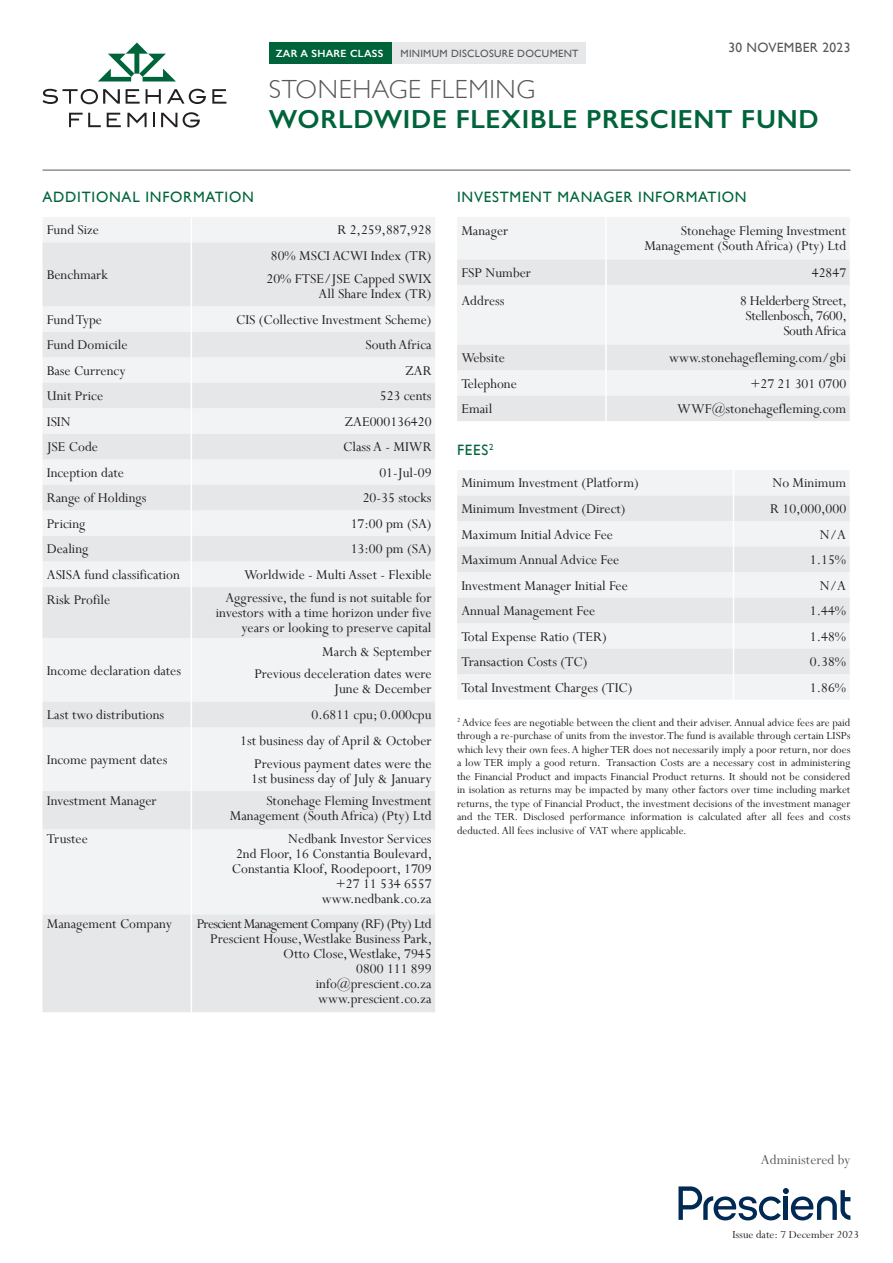
<style>
.page{position:relative;width:893px;height:1263px;background:#fff}
.page>*{position:absolute;margin:0;border:0;box-sizing:border-box;transform-origin:0 0}
.t1{font:600 26.25px "Gill Sans";letter-spacing:.025em;color:#00643b}
.t2{font:300 26.25px "Gill Sans";letter-spacing:.025em;color:#57585a}
.t3{font:15px/25.5px "Perpetua";color:#231f20;text-align:right}
.t4{font:15px "Gill Sans";letter-spacing:.05em;color:#00643b}
.t5{font:15px/15px "Perpetua";letter-spacing:-.02em;color:#231f20;text-align:right}
.t6{font:15px "Perpetua";color:#57585a}
.t7{font:13.5px "Gill Sans";letter-spacing:.025em;color:#57585a}
.t8{font:12px/13.5px "Perpetua";color:#231f20;text-align:justify}
.t9{font:12px "Perpetua";color:#21211f}
.t10{font:10.5px "Gill Sans";letter-spacing:.025em;color:#57585a}
.t11{font:600 10.5px "Gill Sans";letter-spacing:.025em;color:#fff}
.s1{color:#21211f}
.s2{color:#231f20}
</style>
<div class="page">
<hr style="left:43px;top:170px;width:807px;height:1px;background:#57585a">
<svg style="left:127px;top:113px;width:20px;height:14px"></svg>
<svg style="left:126px;top:89px;width:14px;height:15px"></svg>
<svg style="left:146px;top:89px;width:15px;height:15px"></svg>
<svg style="left:167px;top:89px;width:39px;height:15px"></svg>
<svg style="left:212px;top:89px;width:14px;height:15px"></svg>
<svg style="left:43px;top:89px;width:77px;height:15px"></svg>
<svg style="left:98px;top:43px;width:78px;height:38px"></svg>
<svg style="left:161px;top:113px;width:16px;height:14px"></svg>
<svg style="left:69px;top:113px;width:32px;height:14px"></svg>
<svg style="left:107px;top:113px;width:14px;height:14px"></svg>
<svg style="left:153px;top:113px;width:2px;height:14px"></svg>
<svg style="left:183px;top:112px;width:17px;height:16px"></svg>
<div style="left:457px;top:470px;width:393px;height:229px;background:#f2f3f4"></div>
<svg style="left:457px;top:495px;width:393px;height:179px;fill:#e6e7e9"></svg>
<svg style="left:733px;top:470px;width:1px;height:229px"></svg>
<div style="left:457px;top:217px;width:392px;height:42px;background:#f2f3f4"></div>
<svg style="left:457px;top:259px;width:393px;height:162px;fill:#f2f3f4"></svg>
<hr style="left:605px;top:217px;width:2px;height:42px;background:#fff">
<hr style="left:605px;top:285px;width:2px;height:60px;background:#fff">
<hr style="left:605px;top:370px;width:2px;height:26px;background:#fff">
<hr style="left:605px;top:259px;width:2px;height:26px;background:#fff">
<hr style="left:605px;top:345px;width:2px;height:25px;background:#fff">
<hr style="left:605px;top:396px;width:2px;height:25px;background:#fff">
<div style="left:43px;top:217px;width:392px;height:25px;background:#f2f3f4"></div>
<svg style="left:43px;top:242px;width:392px;height:770px;fill:#e6e7e9"></svg>
<svg style="left:191px;top:217px;width:1px;height:25px"></svg>
<hr style="left:191px;top:242px;width:1px;height:64px;background:#fff">
<svg style="left:191px;top:306px;width:1px;height:332px"></svg>
<hr style="left:191px;top:638px;width:1px;height:64px;background:#fff">
<svg style="left:191px;top:702px;width:1px;height:25px"></svg>
<hr style="left:191px;top:727px;width:1px;height:64px;background:#fff">
<hr style="left:191px;top:791px;width:1px;height:38px;background:#fff">
<hr style="left:191px;top:829px;width:1px;height:85px;background:#fff">
<hr style="left:191px;top:914px;width:1px;height:98px;background:#fff">
<div style="left:269px;top:43px;width:123px;height:21px;background:#00643b"></div>
<div style="left:392px;top:43px;width:193px;height:21px;background:#e6e7e9"></div>
<svg style="left:678px;top:1186px;width:172px;height:35px"></svg>
<p class="t11" style="left:276px;top:47px;width:109px">ZAR A SHARE CLASS</p>
<p class="t10" style="left:401px;top:47px;width:179px">MINIMUM DISCLOSURE DOCUMENT</p>
<p class="t7" style="left:728px;top:39px;width:124px">30 NOVEMBER 2023</p>
<h1 class="t2" style="left:269px;top:68px;width:268px">STONEHAGE FLEMING</h1>
<h1 class="t1" style="left:269px;top:103px;width:551px">WORLDWIDE FLEXIBLE PRESCIENT FUND</h1>
<p class="t4" style="left:43px;top:188px;width:213px">ADDITIONAL INFORMATION</p>
<p class="t3" style="left:47px;top:217px;width:54px">Fund Size</p>
<p class="t3" style="left:337px;top:217px;width:96px">R 2,259,887,928</p>
<p class="t3" style="left:47px;top:262px;width:63px">Benchmark</p>
<p class="t3" style="left:266px;top:244px;width:167px;line-height:22.5px;text-align:left">80% MSCI ACWI Index (TR)<br>20% FTSE/JSE Capped SWIX</p>
<p class="t3" style="left:319px;top:280px;width:115px">All Share Index (TR)</p>
<p class="t3" style="left:47px;top:306px;width:57px">Fund Type</p>
<p class="t3" style="left:236px;top:306px;width:197px">CIS (Collective Investment Scheme)</p>
<p class="t3" style="left:47px;top:332px;width:82px">Fund Domicile</p>
<p class="t3" style="left:365px;top:332px;width:68px">South Africa</p>
<p class="t3" style="left:47px;top:357px;width:81px">Base Currency</p>
<p class="t3" style="left:405px;top:357px;width:28px">ZAR</p>
<p class="t3" style="left:47px;top:383px;width:58px">Unit Price</p>
<p class="t3" style="left:380px;top:383px;width:53px">523 cents</p>
<p class="t3" style="left:47px;top:408px;width:26px">ISIN</p>
<p class="t3" style="left:345px;top:408px;width:88px">ZAE000136420</p>
<p class="t3" style="left:47px;top:434px;width:53px">JSE Code</p>
<p class="t3" style="left:343px;top:434px;width:90px">Class A - MIWR</p>
<p class="t3" style="left:47px;top:459px;width:79px">Inception date</p>
<p class="t3" style="left:379px;top:459px;width:54px">01-Jul-09</p>
<p class="t3" style="left:47px;top:485px;width:101px">Range of Holdings</p>
<p class="t3" style="left:363px;top:485px;width:70px">20-35 stocks</p>
<p class="t3" style="left:47px;top:510px;width:40px">Pricing</p>
<p class="t3" style="left:351px;top:510px;width:82px">17:00 pm (SA)</p>
<p class="t3" style="left:47px;top:536px;width:43px">Dealing</p>
<p class="t3" style="left:351px;top:536px;width:82px">13:00 pm (SA)</p>
<p class="t3" style="left:47px;top:562px;width:135px">ASISA fund classification</p>
<p class="t3" style="left:244px;top:562px;width:189px">Worldwide - Multi Asset - Flexible</p>
<p class="t3" style="left:47px;top:587px;width:65px">Risk Profile</p>
<p class="t3" style="left:216px;top:590px;width:217px;line-height:15px">Aggressive, the fund is not suitable for investors with a time horizon under five years or looking to preserve capital</p>
<p class="t3" style="left:47px;top:657px;width:136px">Income declaration dates</p>
<p class="t3" style="left:254px;top:640px;width:179px;line-height:22.5px">March &amp; September<br>Previous deceleration dates were</p>
<p class="t3" style="left:334px;top:676px;width:99px">June &amp; December</p>
<p class="t3" style="left:47px;top:702px;width:119px">Last two distributions</p>
<p class="t3" style="left:311px;top:702px;width:122px">0.6811 cpu; 0.000cpu</p>
<p class="t3" style="left:47px;top:746px;width:122px">Income payment dates</p>
<p class="t3" style="left:240px;top:729px;width:193px;line-height:22.5px">1st business day of April &amp; October<br>Previous payment dates were the</p>
<p class="t3" style="left:251px;top:765px;width:182px">1st business day of July &amp; January</p>
<p class="t3" style="left:47px;top:787px;width:111px">Investment Manager</p>
<p class="t3" style="left:230px;top:793px;width:203px;line-height:15px">Stonehage Fleming Investment<br>Management (South Africa) (Pty) Ltd</p>
<p class="t3" style="left:47px;top:826px;width:43px">Trustee</p>
<p class="t3" style="left:232px;top:831px;width:202px;line-height:15px">Nedbank Investor Services<br>2nd Floor, 16 Constantia Boulevard,<br>Constantia Kloof, Roodepoort, 1709 +27 11 534 6557 www.nedbank.co.za</p>
<p class="t3" style="left:47px;top:911px;width:127px">Management Company</p>
<p class="t3" style="left:197px;top:916px;width:237px;line-height:15px">Prescient Management Company (RF) (Pty) Ltd<br>Prescient House, Westlake Business Park,<br>Otto Close, Westlake, 7945<br>0800 111 899<br>info@prescient.co.za<br>www.prescient.co.za</p>
<p class="t4" style="left:457px;top:188px;width:291px">INVESTMENT MANAGER INFORMATION</p>
<p class="t3" style="left:461px;top:218px;width:48px">Manager</p>
<p class="t3" style="left:644px;top:223px;width:203px;line-height:15px">Stonehage Fleming Investment<br>Management (South Africa) (Pty) Ltd</p>
<p class="t3" style="left:461px;top:260px;width:71px">FSP Number</p>
<p class="t3" style="left:812px;top:260px;width:36px">42847</p>
<p class="t3" style="left:461px;top:287px;width:45px">Address</p>
<p class="t5" style="left:740px;top:292px;width:108px">8 Helderberg Street,<br>Stellenbosch, 7600,<br>South Africa</p>
<p class="t3" style="left:461px;top:345px;width:45px">Website</p>
<p class="t3" style="left:669px;top:345px;width:179px">www.stonehagefleming.com/gbi</p>
<p class="t3" style="left:461px;top:370px;width:57px">Telephone</p>
<p class="t3" style="left:750px;top:370px;width:97px">+27 21 301 0700</p>
<p class="t3" style="left:461px;top:396px;width:32px">Email</p>
<p class="t3" style="left:677px;top:396px;width:170px">WWF@stonehagefleming.com</p>
<p class="t4" style="left:457px;top:441px;width:38px">FEES<sup>2</sup></p>
<p class="t3" style="left:461px;top:470px;width:179px;text-align:left">Minimum Investment (Platform)<br>Minimum Investment (Direct)<br>Maximum Initial Advice Fee<br>Maximum Annual Advice Fee<br>Investment Manager Initial Fee<br>Annual Management Fee<br>Total Expense Ratio (TER)<br>Transaction Costs (TC)<br>Total Investment Charges (TIC)</p>
<p class="t3" style="left:770px;top:470px;width:78px">No Minimum<br>R 10,000,000<br>N/A<br>1.15%<br>N/A<br>1.44%<br>1.48%<br>0.<span class="s1">38</span>%<br>1.8<span class="s1">6</span>%</p>
<p class="t8" style="left:457px;top:715px;width:395px"><sup>2</sup> Advice fees are negotiable between the client and their adviser. Annual advice fees are paid through a re-purchase of units from the investor. The fund is available through certain LISPs which levy their own fees. A higher TER does not necessarily imply a poor return, nor does a low TER imply a good return. Transaction Costs are a necessary cost in administering the Financial Product and impacts Financial Product returns. It should not be considered in isolation as returns may be impacted by many other factors over time including market returns, the type of Financial Product, the investment decisions of the investment manager and the TER. Disclosed performance information is calculated after all fees and costs deducted. All fees inclusive of VAT where applicable.</p>
<p class="t6" style="left:761px;top:1150px;width:91px">Administered by</p>
<p class="t9" style="left:732px;top:1227px;width:128px"><span class="s2">Issue date:</span> 7‱December‱2023</p>
</div>
